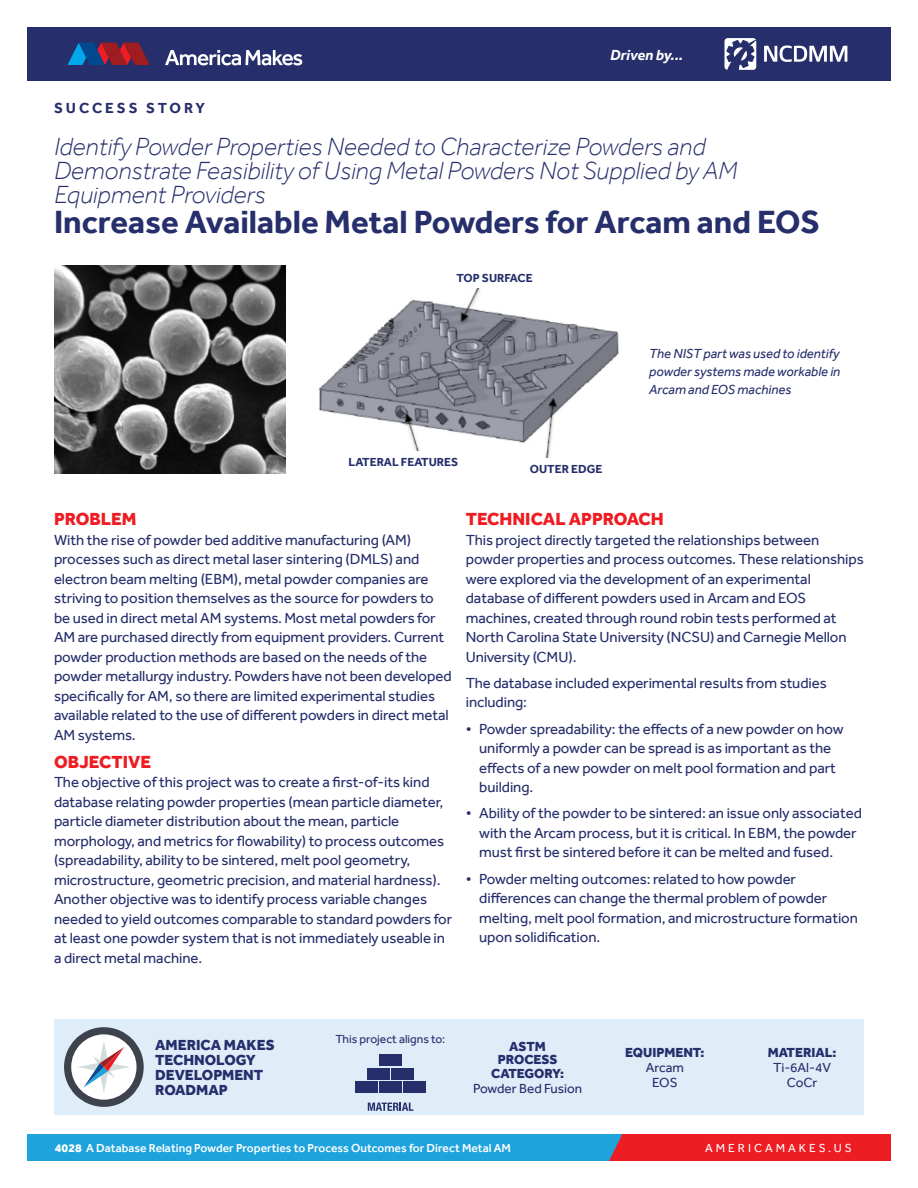
<style>
.page{position:relative;width:918px;height:1188px;background:#fff}
.page>*{position:absolute;margin:0;border:0;box-sizing:border-box;transform-origin:0 0}
.t1{font:700 33px "Effra";color:#262e6b}
.t2{font:italic 300 25.5px/24px "Effra";color:#262e6b}
.t3{font:800 18px "Effra";color:#ee1d23}
.t4{font:15px/19.5px "Effra";letter-spacing:-.005em;color:#262e6b}
.t5{font:800 15px/15px "Effra";color:#262e6b}
.t6{font:700 15px "Effra";letter-spacing:.195em;color:#262e6b}
.t7{font:italic 700 15px "Effra";color:#fff}
.t8{font:italic 13.5px/18px "Effra";color:#262e6b;text-align:justify}
.t9{font:800 13.5px/13.5px "Effra";color:#262e6b;text-align:center}
.t10{font:13.5px/15px "Effra";color:#262e6b;text-align:center}
.t11{font:500 12px "Effra";color:#fff}
.t12{font:700 12px "Effra";color:#262e6b}
.t13{font:12px "Effra";color:#262e6b}
.t14{font:12px "Effra";letter-spacing:.25em;color:#fff}
.s1{font-weight:400}
.s2{font-weight:800}
</style>
<div class="page">
<div style="left:27px;top:1134px;width:840px;height:27px;background:#1ea3dc"></div>
<div style="left:609px;top:1134px;width:282px;height:27px;background:#ee1d23"></div>
<div style="left:27px;top:27px;width:864px;height:54px;background:#262e6b"></div>
<svg style="left:67px;top:43px;width:83px;height:22px"></svg>
<svg style="left:165px;top:50px;width:137px;height:15px"></svg>
<svg style="left:764px;top:45px;width:83px;height:17px"></svg>
<svg style="left:724px;top:38px;width:32px;height:32px"></svg>
<div style="left:54px;top:1020px;width:810px;height:95px;background:#dfedf8"></div>
<div style="left:379px;top:1054px;width:23px;height:12px;background:#262e6b"></div>
<div style="left:367px;top:1068px;width:23px;height:11px;background:#262e6b"></div>
<div style="left:379px;top:1081px;width:23px;height:12px;background:#262e6b"></div>
<div style="left:391px;top:1068px;width:22px;height:11px;background:#262e6b"></div>
<div style="left:403px;top:1081px;width:22px;height:12px;background:#262e6b"></div>
<div style="left:355px;top:1081px;width:23px;height:12px;background:#262e6b"></div>
<svg style="left:368px;top:1103px;width:45px;height:8px"></svg>
<svg style="left:64px;top:1027px;width:80px;height:80px"></svg>
<img style="left:55px;top:265px;width:230px;height:208px">
<img style="left:319px;top:288px;width:300px;height:170px">
<div style="left:337px;top:451px;width:133px;height:22px;background:#fff"></div>
<p class="t6" style="left:54px;top:99px;width:153px">SUCCESS STORY</p>
<p class="t7" style="left:610px;top:46px;width:74px">Driven by...</p>
<p class="t2" style="left:54px;top:135px;width:685px">Identify Powder Properties Needed to Characterize Powders and<br>Demonstrate Feasibility of Using Metal Powders Not Supplied by AM<br>Equipment Providers</p>
<p class="t1" style="left:54px;top:202px;width:767px">Increase Available Metal Powders for Arcam and EOS</p>
<p class="t12" style="left:457px;top:271px;width:78px">TOP SURFACE</p>
<p class="t12" style="left:349px;top:455px;width:111px">LATERAL FEATURES</p>
<p class="t12" style="left:530px;top:462px;width:74px">OUTER EDGE</p>
<p class="t8" style="left:649px;top:344px;width:193px">The NIST part was used to identify powder systems made workable in Arcam and EOS machines</p>
<p class="t3" style="left:54px;top:508px;width:84px">PROBLEM</p>
<p class="t4" style="left:54px;top:530px;width:399px">With the rise of powder bed additive manufacturing (AM) processes such as direct metal laser sintering (DMLS) and electron beam melting (EBM), metal powder companies are striving to position themselves as the source for powders to be used in direct metal AM systems. Most metal powders for AM are purchased directly from equipment providers. Current powder production methods are based on the needs of the powder metallurgy industry. Powders have not been developed specifically for AM, so there are limited experimental studies available related to the use of different powders in direct metal AM systems.</p>
<p class="t3" style="left:54px;top:751px;width:99px">OBJECTIVE</p>
<p class="t4" style="left:54px;top:772px;width:400px">The objective of this project was to create a first-of-its kind database relating powder properties (mean particle diameter, particle diameter distribution about the mean, particle morphology, and metrics for flowability) to process outcomes (spreadability, ability to be sintered, melt pool geometry, microstructure, geometric precision, and material hardness).<br>Another objective was to identify process variable changes needed to yield outcomes comparable to standard powders for at least one powder system that is not immediately useable in a direct metal machine.</p>
<p class="t3" style="left:466px;top:508px;width:200px">TECHNICAL APPROACH</p>
<p class="t4" style="left:466px;top:530px;width:400px">This project directly targeted the relationships between powder properties and process outcomes. These relationships were explored via the development of an experimental database of different powders used in Arcam and EOS machines, created through round robin tests performed at North Carolina State University (NCSU) and Carnegie Mellon University (CMU).</p>
<p class="t4" style="left:466px;top:673px;width:363px">The database included experimental results from studies including:</p>
<p class="t4" style="left:479px;top:719px;width:366px;text-indent:-14px">• Powder spreadability: the effects of a new powder on how uniformly a powder can be spread is as important as the effects of a new powder on melt pool formation and part building.</p>
<p class="t4" style="left:479px;top:803px;width:384px;text-indent:-14px">• Ability of the powder to be sintered: an issue only associated with the Arcam process, but it is critical. In EBM, the powder must first be sintered before it can be melted and fused.</p>
<p class="t4" style="left:479px;top:869px;width:380px;text-indent:-14px">• Powder melting outcomes: related to how powder differences can change the thermal problem of powder melting, melt pool formation, and microstructure formation upon solidification.</p>
<p class="t5" style="left:155px;top:1037px;width:121px">AMERICA MAKES<br>TECHNOLOGY<br>DEVELOPMENT<br>ROADMAP</p>
<p class="t13" style="left:335px;top:1032px;width:111px">This project aligns to:</p>
<p class="t9" style="left:491px;top:1039px;width:74px">ASTM<br>PROCESS<br>CATEGORY:</p>
<p class="t10" style="left:473px;top:1080px;width:111px">Powder Bed Fusion</p>
<p class="t9" style="left:625px;top:1044px;width:81px;line-height:15px">EQUIPMENT:<br><span class="s1">Arcam<br>EOS</span></p>
<p class="t10" style="left:768px;top:1044px;width:70px"><span class="s2">MATERIAL:<br></span>Ti-6Al-4V<br>CoCr</p>
<p class="t11" style="left:55px;top:1140px;width:458px"><span class="s2">4028</span> A Database Relating Powder Properties to Process Outcomes for Direct Metal AM</p>
<p class="t14" style="left:705px;top:1141px;width:148px">AMERICAMAKES.US</p>
</div>
